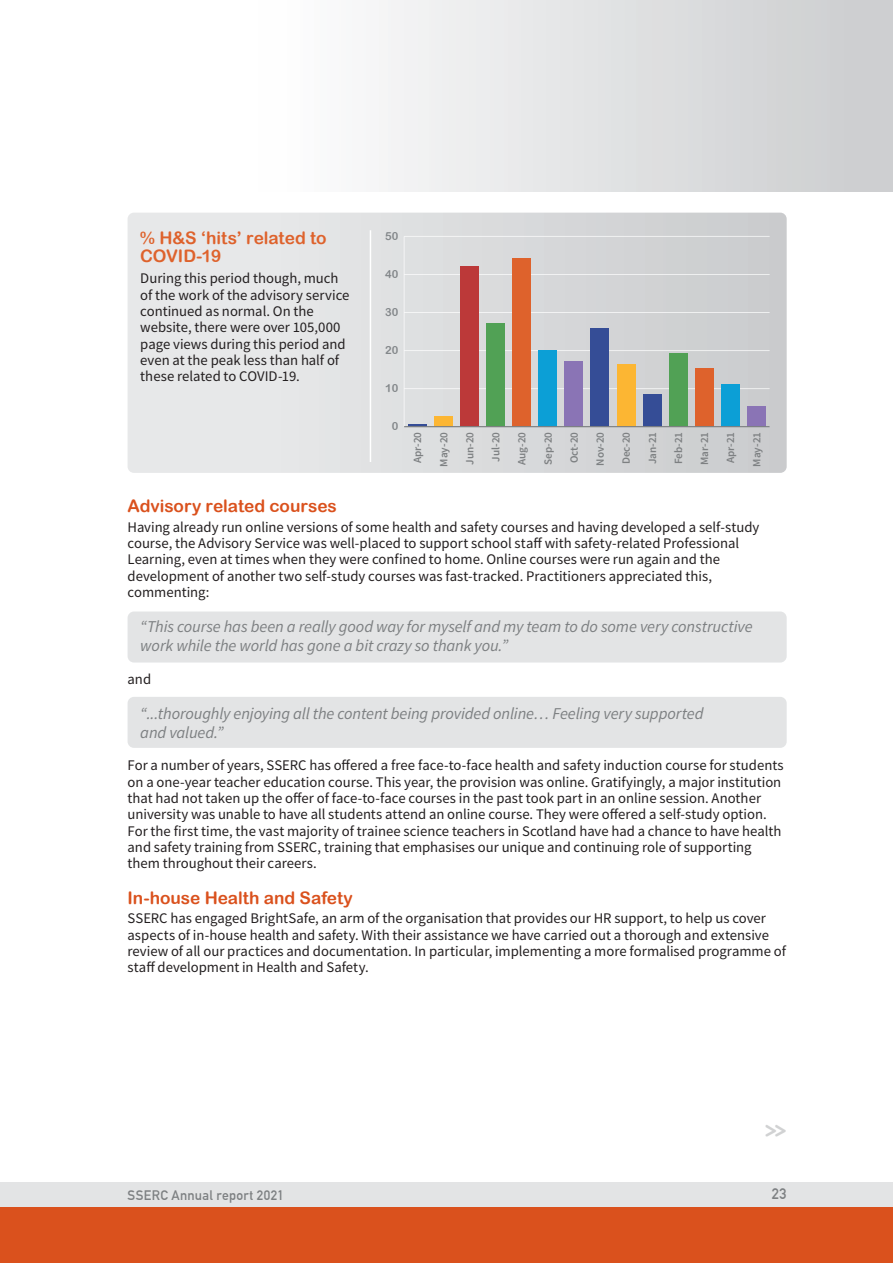
<style>
.page{position:relative;width:893px;height:1263px;background:#fff}
.page>*{position:absolute;margin:0;border:0;box-sizing:border-box;transform-origin:0 0}
.t1{font:700 24.15px "Monoglyceride";color:#d1d2d3;scale:.87 1}
.t2{font:17.25px "Arial Rounded MT Bold";color:#da511d}
.t3{font:17.25px/18px "Arial Rounded MT Bold";letter-spacing:-.005em;color:#de622c}
.t4{font:italic 16.5px/18.8px "Source Sans Pro";letter-spacing:-.01em;color:#7d8082}
.t5{font:700 15px "DIN Alternate";color:#7d8082}
.t6{font:14.7px/16.4px "Source Sans Pro";color:#231f20}
.t7{font:700 13.5px "DIN Alternate";letter-spacing:.025em;color:#7d8082}
.t8{font:600 11.1px "Source Sans Pro";color:#7d8082}
.t9{font:11.1px "Arial Rounded MT Bold";color:#83878a}
</style>
<div class="page">
<div style="left:0;top:1182px;width:893px;height:26px;background:#dee0e1"></div>
<div style="left:0;top:1208px;width:893px;height:55px;background:#da511d"></div>
<div style="left:128px;top:697px;width:659px;height:51px;background:#dee0e1;border-radius:6px"></div>
<div style="left:128px;top:611px;width:659px;height:51px;background:#dee0e1;border-radius:6px"></div>
<div style="left:264px;top:0;width:629px;height:191px;background:linear-gradient(to right,#fefeff,#caccce)"></div>
<svg style="left:128px;top:213px;width:659px;height:260px;background:#dbddde"></svg>
<hr style="left:404px;top:236px;width:1px;height:191px;background:#fff">
<hr style="left:404px;top:388px;width:366px;height:1px;background:#fff">
<hr style="left:404px;top:350px;width:366px;height:1px;background:#fff">
<hr style="left:404px;top:312px;width:366px;height:1px;background:#fff">
<hr style="left:404px;top:274px;width:366px;height:1px;background:#fff">
<hr style="left:404px;top:236px;width:366px;height:1px;background:#fff">
<hr style="left:408px;top:424px;width:19px;height:3px;background:#354d96">
<div style="left:434px;top:416px;width:19px;height:11px;background:#fcb633"></div>
<div style="left:460px;top:266px;width:19px;height:161px;background:#bc3939"></div>
<div style="left:486px;top:323px;width:19px;height:104px;background:#51a155"></div>
<div style="left:512px;top:258px;width:19px;height:169px;background:#de622c"></div>
<div style="left:538px;top:350px;width:19px;height:77px;background:#0c9fd6"></div>
<div style="left:564px;top:361px;width:19px;height:66px;background:#8a74b5"></div>
<div style="left:590px;top:328px;width:19px;height:99px;background:#354d96"></div>
<div style="left:617px;top:364px;width:18px;height:63px;background:#fcb633"></div>
<div style="left:643px;top:394px;width:18px;height:33px;background:#354d96"></div>
<div style="left:669px;top:353px;width:19px;height:74px;background:#51a155"></div>
<div style="left:695px;top:368px;width:19px;height:59px;background:#de622c"></div>
<div style="left:721px;top:384px;width:19px;height:43px;background:#0c9fd6"></div>
<div style="left:747px;top:406px;width:19px;height:21px;background:#8a74b5"></div>
<hr style="left:404px;top:426px;width:366px;height:1px;background:#7d8082">
<hr style="left:370px;top:230px;width:1px;height:232px;background:#fff">
<p class="t3" style="left:140px;top:229px;width:188px">% H&amp;S ‘hits’ related to<br>COVID-19</p>
<p class="t6" style="left:140px;top:270px;width:211px">During this period though, much of the work of the advisory service continued as normal. On the website, there were over 105,000 page views during this period and even at the peak less than half of these related to COVID-19.</p>
<p class="t9" style="left:385px;top:230px;width:15px">50</p>
<p class="t9" style="left:385px;top:268px;width:15px">40</p>
<p class="t9" style="left:385px;top:306px;width:15px">30</p>
<p class="t9" style="left:385px;top:344px;width:15px">20</p>
<p class="t9" style="left:385px;top:382px;width:15px">10</p>
<p class="t9" style="left:392px;top:420px;width:8px">0</p>
<p class="t8" style="left:410px;top:463px;width:33px;rotate:-90deg">Apr-20</p>
<p class="t8" style="left:436px;top:466px;width:36px;rotate:-90deg">May-20</p>
<p class="t8" style="left:462px;top:465px;width:34px;rotate:-90deg">Jun-20</p>
<p class="t8" style="left:488px;top:462px;width:31px;rotate:-90deg">Jul-20</p>
<p class="t8" style="left:515px;top:465px;width:35px;rotate:-90deg">Aug-20</p>
<p class="t8" style="left:541px;top:465px;width:35px;rotate:-90deg">Sep-20</p>
<p class="t8" style="left:567px;top:463px;width:33px;rotate:-90deg">Oct-20</p>
<p class="t8" style="left:593px;top:466px;width:35px;rotate:-90deg">Nov-20</p>
<p class="t8" style="left:619px;top:464px;width:34px;rotate:-90deg">Dec-20</p>
<p class="t8" style="left:645px;top:464px;width:34px;rotate:-90deg">Jan-21</p>
<p class="t8" style="left:671px;top:464px;width:34px;rotate:-90deg">Feb-21</p>
<p class="t8" style="left:697px;top:465px;width:34px;rotate:-90deg">Mar-21</p>
<p class="t8" style="left:723px;top:463px;width:33px;rotate:-90deg">Apr-21</p>
<p class="t8" style="left:749px;top:466px;width:36px;rotate:-90deg">May-21</p>
<p class="t2" style="left:128px;top:496px;width:211px">Advisory related courses</p>
<p class="t6" style="left:128px;top:518px;width:633px">Having already run online versions of some health and safety courses and having developed a self-study course, the Advisory Service was well-placed to support school staff with safety-related Professional Learning, even at times when they were confined to home. Online courses were run again and the development of another two self-study courses was fast-tracked. Practitioners appreciated this, commenting:</p>
<p class="t4" style="left:140px;top:617px;width:614px">“This course has been a really good way for myself and my team to do some very constructive work while the world has gone a bit crazy so thank you.”</p>
<p class="t6" style="left:128px;top:670px;width:25px">and</p>
<p class="t4" style="left:140px;top:704px;width:565px">“...thoroughly enjoying all the content being provided online… Feeling very supported and valued.”</p>
<p class="t6" style="left:128px;top:757px;width:658px">For a number of years, SSERC has offered a free face-to-face health and safety induction course for students on a one-year teacher education course. This year, the provision was online. Gratifyingly, a major institution that had not taken up the offer of face-to-face courses in the past took part in an online session. Another university was unable to have all students attend an online course. They were offered a self-study option.<br>For the first time, the vast majority of trainee science teachers in Scotland have had a chance to have health and safety training from SSERC, training that emphasises our unique and continuing role of supporting them throughout their careers.</p>
<p class="t2" style="left:128px;top:888px;width:227px">In-house Health and Safety</p>
<p class="t6" style="left:128px;top:910px;width:660px">SSERC has engaged BrightSafe, an arm of the organisation that provides our HR support, to help us cover aspects of in-house health and safety. With their assistance we have carried out a thorough and extensive review of all our practices and documentation. In particular, implementing a more formalised programme of staff development in Health and Safety.</p>
<h1 class="t1" style="left:765px;top:1114px;width:26px">&gt;&gt;</h1>
<p class="t7" style="left:128px;top:1185px;width:158px">SSERC Annual report 2021</p>
<p class="t5" style="left:772px;top:1182px;width:16px">23</p>
</div>
